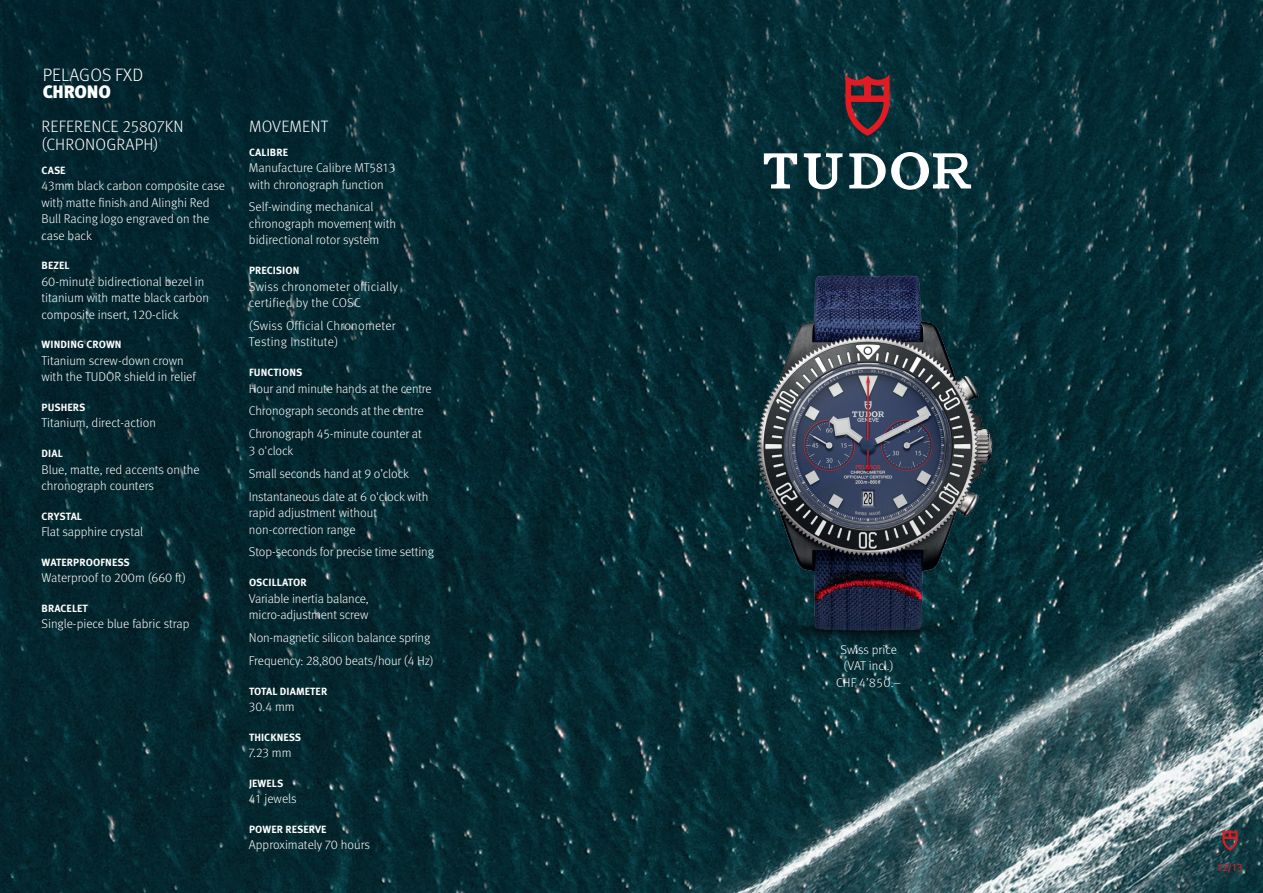
<style>
.page{position:relative;width:1263px;height:893px;background:#fff}
.page>*{position:absolute;margin:0;border:0;box-sizing:border-box;transform-origin:0 0}
.t1{font:300 18px "Meta Pro";letter-spacing:.01em;color:#fff}
.t2{font:900 18px "Meta Pro";letter-spacing:-.01em;color:#fff}
.t3{font:300 16.5px/18px "Meta Pro";letter-spacing:.01em;color:#fff}
.t4{font:300 12.75px/16.5px "Meta Pro";color:#fff}
.t5{font:300 12.75px/16.5px "Meta Pro";letter-spacing:.02em;color:#fff}
.t6{font:700 10.5px "Meta Pro";letter-spacing:.01em;color:#fff}
.t7{font:300 10.5px "Meta Pro";color:#e21a21}
</style>
<div class="page">
<img style="left:0;top:0;width:1263px;height:893px">
<img style="left:3px;top:0;width:1260px;height:591px">
<img style="left:640px;top:199px;width:455px;height:463px">
<svg style="left:845px;top:74px;width:44px;height:62px"></svg>
<svg style="left:804px;top:153px;width:38px;height:36px"></svg>
<svg style="left:764px;top:153px;width:33px;height:35px"></svg>
<svg style="left:849px;top:152px;width:122px;height:38px"></svg>
<svg style="left:1222px;top:829px;width:15px;height:21px"></svg>
<h1 class="t1" style="left:43px;top:62px;width:102px">PELAGOS FXD</h1>
<h1 class="t2" style="left:43px;top:77px;width:70px">CHRONO</h1>
<p class="t3" style="left:41px;top:117px;width:144px">REFERENCE 25807KN (CHRONOGRAPH)</p>
<p class="t6" style="left:42px;top:162px;width:26px">CASE</p>
<p class="t4" style="left:41px;top:177px;width:185px">43mm black carbon composite case with matte finish and Alinghi Red<br>Bull Racing logo engraved on the case back</p>
<p class="t6" style="left:42px;top:257px;width:30px">BEZEL</p>
<p class="t4" style="left:41px;top:272px;width:169px">60-minute bidirectional bezel in titanium with matte black carbon composite insert, 120-click</p>
<p class="t6" style="left:42px;top:336px;width:82px">WINDING CROWN</p>
<p class="t4" style="left:41px;top:351px;width:156px">Titanium screw-down crown with the TUDOR shield in relief</p>
<p class="t6" style="left:42px;top:399px;width:45px">PUSHERS</p>
<p class="t4" style="left:41px;top:414px;width:116px">Titanium, direct-action</p>
<p class="t6" style="left:42px;top:445px;width:23px">DIAL</p>
<p class="t4" style="left:41px;top:460px;width:160px">Blue, matte, red accents on the chronograph counters</p>
<p class="t6" style="left:42px;top:508px;width:42px">CRYSTAL</p>
<p class="t4" style="left:41px;top:523px;width:103px">Flat sapphire crystal</p>
<p class="t6" style="left:42px;top:554px;width:90px">WATERPROOFNESS</p>
<p class="t4" style="left:41px;top:569px;width:146px">Waterproof to 200m (660 ft)</p>
<p class="t6" style="left:42px;top:600px;width:48px">BRACELET</p>
<p class="t4" style="left:41px;top:615px;width:150px">Single-piece blue fabric strap</p>
<p class="t3" style="left:249px;top:117px;width:81px">MOVEMENT</p>
<p class="t6" style="left:249px;top:144px;width:41px">CALIBRE</p>
<p class="t4" style="left:249px;top:159px;width:148px">Manufacture Calibre MT5813 with chronograph function</p>
<p class="t4" style="left:249px;top:198px;width:149px">Self-winding mechanical chronograph movement with bidirectional rotor system</p>
<p class="t6" style="left:249px;top:262px;width:52px">PRECISION</p>
<p class="t5" style="left:249px;top:277px;width:151px">Swiss chronometer officially certified by the COSC</p>
<p class="t5" style="left:249px;top:317px;width:148px">(Swiss Official Chronometer<br>Testing Institute)</p>
<p class="t6" style="left:249px;top:364px;width:55px">FUNCTIONS</p>
<p class="t4" style="left:249px;top:376px;width:184px;line-height:22.8px">Hour and minute hands at the centre<br>Chronograph seconds at the centre<br>Chronograph 45-minute counter at</p>
<p class="t4" style="left:249px;top:438px;width:181px;line-height:22.8px">3 o'clock<br>Small seconds hand at 9 o’clock<br>Instantaneous date at 6 o'clock with</p>
<p class="t4" style="left:249px;top:504px;width:130px">rapid adjustment without non-correction range</p>
<p class="t4" style="left:249px;top:543px;width:187px">Stop-seconds for precise time setting</p>
<p class="t6" style="left:249px;top:574px;width:59px">OSCILLATOR</p>
<p class="t4" style="left:249px;top:589px;width:121px">Variable inertia balance, micro-adjustment screw</p>
<p class="t4" style="left:249px;top:625px;width:186px;line-height:22.8px">Non-magnetic silicon balance spring<br>Frequency: 28,800 beats/hour (4 Hz)</p>
<p class="t6" style="left:249px;top:683px;width:80px">TOTAL DIAMETER</p>
<p class="t4" style="left:249px;top:698px;width:47px">30.4 mm</p>
<p class="t6" style="left:249px;top:729px;width:54px">THICKNESS</p>
<p class="t4" style="left:249px;top:744px;width:44px">7.23 mm</p>
<p class="t6" style="left:249px;top:775px;width:36px">JEWELS</p>
<p class="t4" style="left:249px;top:790px;width:49px">41 jewels</p>
<p class="t6" style="left:249px;top:821px;width:79px">POWER RESERVE</p>
<p class="t4" style="left:249px;top:836px;width:122px">Approximately 70 hours</p>
<p class="t4" style="left:836px;top:640px;width:66px;text-align:center">Swiss price (VAT incl.)<br>CHF 4’850.–</p>
<p class="t7" style="left:1217px;top:860px;width:26px">12/13</p>
</div>
